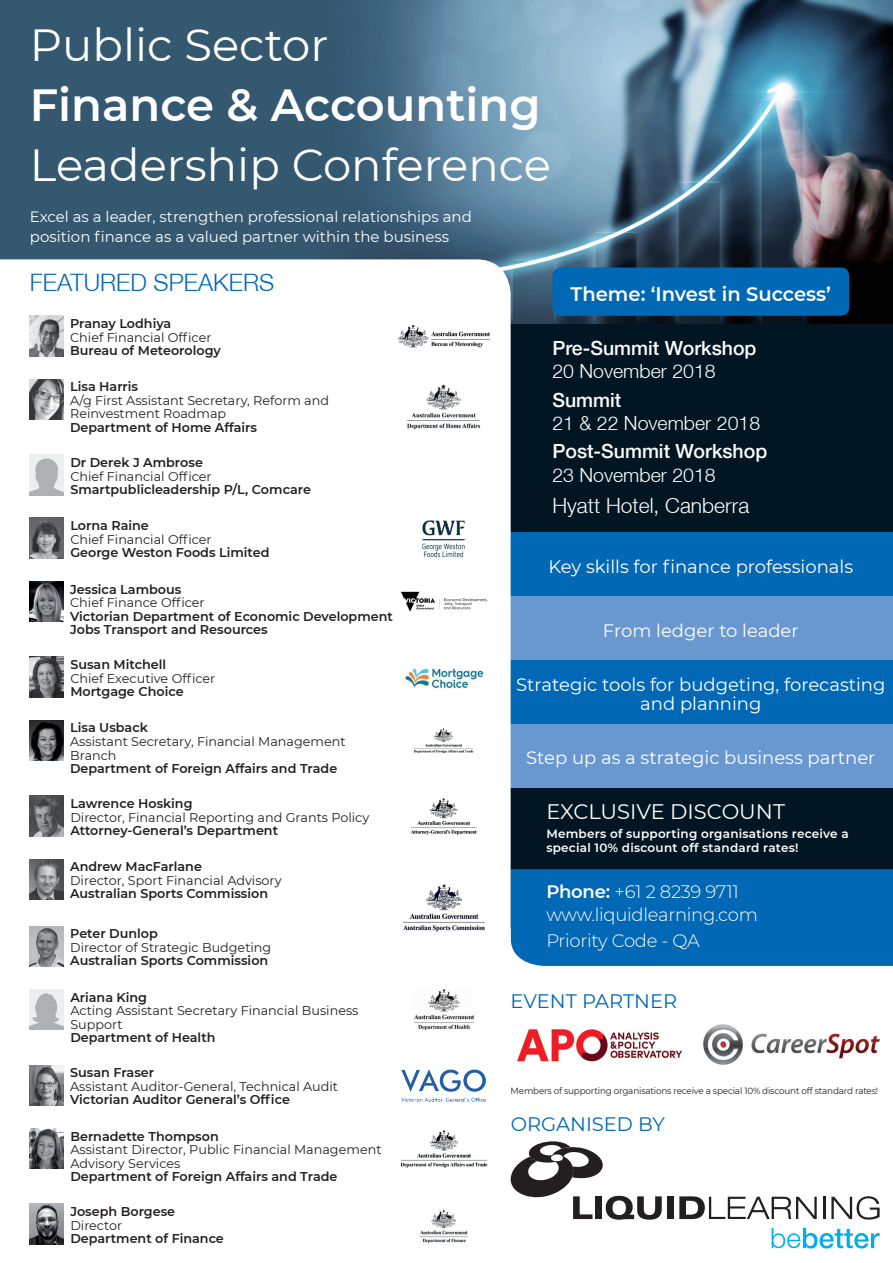
<style>
.page{position:relative;width:893px;height:1263px;background:#fff}
.page>*{position:absolute;margin:0;border:0;box-sizing:border-box;transform-origin:0 0}
.t1{font:45px "Montserrat";color:#fff}
.t2{font:600 45px "Montserrat";color:#fff}
.t3{font:300 24px "Helvetica Neue";color:#0168b5}
.t4{font:300 21px "Helvetica Neue";color:#fff}
.t5{font:21px "Montserrat";color:#fff}
.t6{font:300 19.5px "Helvetica Neue";color:#fff}
.t7{font:500 19.5px "Helvetica Neue";color:#fff}
.t8{font:19.5px "Montserrat";color:#0168b5}
.t9{font:600 19.5px "Montserrat";color:#fff}
.t10{font:18px/19.5px "Montserrat";color:#fff;text-align:center}
.t11{font:300 18px/22.5px "Montserrat";letter-spacing:-.015em;color:#fff}
.t12{font:15px/19.5px "Montserrat";color:#fff}
.t13{font:600 12.75px/13.5px "Montserrat";color:#231f20}
.t14{font:12.75px/13.5px "Montserrat";color:#231f20}
.t15{font:600 12px/14.4px "Montserrat";letter-spacing:.02em;color:#fff}
.t16{font:9px "Montserrat";letter-spacing:-.02em;color:#231f20}
.s1{font-weight:600}
</style>
<div class="page">
<div style="left:0;top:0;width:893px;height:928px;background:#011622"></div>
<img style="left:0;top:0;width:893px;height:323px">
<div style="left:511px;top:869px;width:382px;height:97px;background:#0168b5"></div>
<div style="left:511px;top:532px;width:382px;height:64px;background:#0168b5"></div>
<div style="left:552px;top:267px;width:297px;height:49px;background:#0168b5;border-radius:9px"></div>
<div style="left:511px;top:596px;width:382px;height:64px;background:#6997cf"></div>
<div style="left:511px;top:660px;width:382px;height:64px;background:#0168b5"></div>
<div style="left:511px;top:724px;width:382px;height:63px;background:#6997cf"></div>
<img style="left:517px;top:1029px;width:166px;height:33px">
<img style="left:703px;top:1024px;width:177px;height:41px">
<div style="left:0;top:259px;width:511px;height:986px;background:#fff"></div>
<hr style="left:823px;top:1197px;width:2px;height:22px;background:#231f20">
<svg style="left:831px;top:1196px;width:49px;height:23px"></svg>
<div style="left:667px;top:1196px;width:7px;height:23px;background:#231f20"></div>
<svg style="left:679px;top:1196px;width:138px;height:23px"></svg>
<svg style="left:510px;top:1141px;width:152px;height:79px"></svg>
<svg style="left:772px;top:1228px;width:108px;height:20px"></svg>
<img style="left:30px;top:455px;width:33px;height:40px">
<img style="left:30px;top:316px;width:33px;height:40px">
<img style="left:398px;top:325px;width:91px;height:22px">
<img style="left:30px;top:581px;width:33px;height:41px">
<img style="left:398px;top:582px;width:91px;height:39px">
<img style="left:30px;top:989px;width:33px;height:41px">
<img style="left:414px;top:989px;width:60px;height:41px">
<img style="left:30px;top:926px;width:33px;height:40px">
<img style="left:399px;top:883px;width:90px;height:55px">
<img style="left:30px;top:859px;width:33px;height:40px">
<img style="left:30px;top:720px;width:33px;height:40px">
<img style="left:413px;top:720px;width:62px;height:40px">
<img style="left:30px;top:1065px;width:33px;height:40px">
<img style="left:398px;top:1065px;width:91px;height:40px">
<img style="left:30px;top:518px;width:33px;height:40px">
<img style="left:410px;top:518px;width:68px;height:40px">
<img style="left:30px;top:657px;width:33px;height:40px">
<img style="left:399px;top:661px;width:90px;height:32px">
<img style="left:30px;top:379px;width:33px;height:40px">
<img style="left:407px;top:379px;width:74px;height:53px">
<img style="left:30px;top:1204px;width:33px;height:40px">
<img style="left:419px;top:1204px;width:50px;height:40px">
<img style="left:30px;top:796px;width:33px;height:40px">
<img style="left:405px;top:796px;width:78px;height:40px">
<img style="left:30px;top:1128px;width:33px;height:41px">
<img style="left:399px;top:1128px;width:90px;height:41px">
<h1 class="t1" style="left:30px;top:14px;width:300px">Public Sector</h1>
<h1 class="t2" style="left:30px;top:73px;width:512px">Finance &amp; Accounting</h1>
<h1 class="t1" style="left:30px;top:134px;width:523px">Leadership Conference</h1>
<p class="t12" style="left:30px;top:207px;width:444px">Excel as a leader, strengthen professional relationships and position finance as a valued partner within the business</p>
<h2 class="t3" style="left:30px;top:268px;width:246px">FEATURED SPEAKERS</h2>
<p class="t13" style="left:70px;top:316px;width:103px">Pranay Lodhiya</p>
<p class="t14" style="left:70px;top:330px;width:143px">Chief Financial Officer</p>
<p class="t13" style="left:70px;top:343px;width:152px">Bureau of Meteorology</p>
<p class="t13" style="left:70px;top:379px;width:70px">Lisa Harris</p>
<p class="t14" style="left:70px;top:393px;width:260px">A/g First Assistant Secretary, Reform and<br>Reinvestment Roadmap</p>
<p class="t13" style="left:70px;top:420px;width:188px">Department of Home Affairs</p>
<p class="t13" style="left:70px;top:455px;width:134px">Dr Derek J Ambrose</p>
<p class="t14" style="left:70px;top:469px;width:143px">Chief Financial Officer</p>
<p class="t13" style="left:70px;top:482px;width:242px">Smartpublicleadership P/L, Comcare</p>
<p class="t13" style="left:70px;top:518px;width:80px">Lorna Raine</p>
<p class="t14" style="left:70px;top:532px;width:143px">Chief Financial Officer</p>
<p class="t13" style="left:70px;top:545px;width:201px">George Weston Foods Limited</p>
<p class="t13" style="left:70px;top:582px;width:113px">Jessica Lambous</p>
<p class="t14" style="left:70px;top:595px;width:136px">Chief Finance Officer</p>
<p class="t13" style="left:70px;top:609px;width:324px">Victorian Department of Economic Development<br>Jobs Transport and Resources</p>
<p class="t13" style="left:70px;top:657px;width:97px">Susan Mitchell</p>
<p class="t14" style="left:70px;top:671px;width:146px">Chief Executive Officer</p>
<p class="t13" style="left:70px;top:684px;width:115px">Mortgage Choice</p>
<p class="t13" style="left:70px;top:721px;width:79px">Lisa Usback</p>
<p class="t14" style="left:70px;top:734px;width:277px">Assistant Secretary, Financial Management<br>Branch</p>
<p class="t13" style="left:70px;top:761px;width:269px">Department of Foreign Affairs and Trade</p>
<p class="t13" style="left:70px;top:796px;width:124px">Lawrence Hosking</p>
<p class="t14" style="left:70px;top:810px;width:300px">Director, Financial Reporting and Grants Policy</p>
<p class="t13" style="left:70px;top:823px;width:209px">Attorney-General’s Department</p>
<p class="t13" style="left:70px;top:859px;width:133px">Andrew MacFarlane</p>
<p class="t14" style="left:70px;top:873px;width:213px">Director, Sport Financial Advisory</p>
<p class="t13" style="left:70px;top:886px;width:200px">Australian Sports Commission</p>
<p class="t13" style="left:70px;top:926px;width:89px">Peter Dunlop</p>
<p class="t14" style="left:70px;top:940px;width:203px">Director of Strategic Budgeting</p>
<p class="t13" style="left:70px;top:953px;width:200px">Australian Sports Commission</p>
<p class="t13" style="left:70px;top:990px;width:78px">Ariana King</p>
<p class="t14" style="left:70px;top:1003px;width:290px">Acting Assistant Secretary Financial Business<br>Support</p>
<p class="t13" style="left:70px;top:1030px;width:147px">Department of Health</p>
<p class="t13" style="left:70px;top:1065px;width:86px">Susan Fraser</p>
<p class="t14" style="left:70px;top:1079px;width:269px">Assistant Auditor-General, Technical Audit</p>
<p class="t13" style="left:70px;top:1092px;width:221px">Victorian Auditor General’s Office</p>
<p class="t13" style="left:70px;top:1129px;width:150px">Bernadette Thompson</p>
<p class="t14" style="left:70px;top:1142px;width:313px">Assistant Director, Public Financial Management<br>Advisory Services</p>
<p class="t13" style="left:70px;top:1169px;width:269px">Department of Foreign Affairs and Trade</p>
<p class="t13" style="left:70px;top:1204px;width:106px">Joseph Borgese</p>
<p class="t14" style="left:70px;top:1218px;width:53px">Director</p>
<p class="t13" style="left:70px;top:1231px;width:155px">Department of Finance</p>
<h3 class="t9" style="left:571px;top:280px;width:262px">Theme: ‘Invest in Success’</h3>
<h3 class="t7" style="left:552px;top:336px;width:206px">Pre-Summit Workshop</h3>
<h3 class="t6" style="left:552px;top:359px;width:165px">20 November 2018</h3>
<h3 class="t7" style="left:552px;top:388px;width:70px">Summit</h3>
<h3 class="t6" style="left:552px;top:411px;width:209px">21 &amp; 22 November 2018</h3>
<h3 class="t7" style="left:552px;top:440px;width:216px">Post-Summit Workshop</h3>
<h3 class="t6" style="left:552px;top:463px;width:165px">23 November 2018</h3>
<h3 class="t4" style="left:552px;top:492px;width:198px">Hyatt Hotel, Canberra</h3>
<h3 class="t10" style="left:548px;top:556px;width:306px">Key skills for finance professionals</h3>
<h3 class="t10" style="left:603px;top:620px;width:197px">From ledger to leader</h3>
<h3 class="t10" style="left:516px;top:674px;width:371px">Strategic tools for budgeting, forecasting and planning</h3>
<h3 class="t10" style="left:526px;top:748px;width:351px">Step up as a strategic business partner</h3>
<h3 class="t5" style="left:546px;top:797px;width:240px">EXCLUSIVE DISCOUNT</h3>
<p class="t15" style="left:546px;top:826px;width:304px">Members of supporting organisations receive a special 10% discount off standard rates!</p>
<h3 class="t11" style="left:546px;top:880px;width:213px"><span class="s1">Phone:</span> +61 2 8239 9711 www.liquidlearning.com</h3>
<h3 class="t11" style="left:546px;top:929px;width:155px">Priority Code - QA</h3>
<h3 class="t8" style="left:511px;top:988px;width:168px">EVENT PARTNER</h3>
<p class="t16" style="left:511px;top:1084px;width:369px">Members of supporting organisations receive a special 10% discount off standard rates!</p>
<h3 class="t8" style="left:511px;top:1110px;width:156px">ORGANISED BY</h3>
</div>
